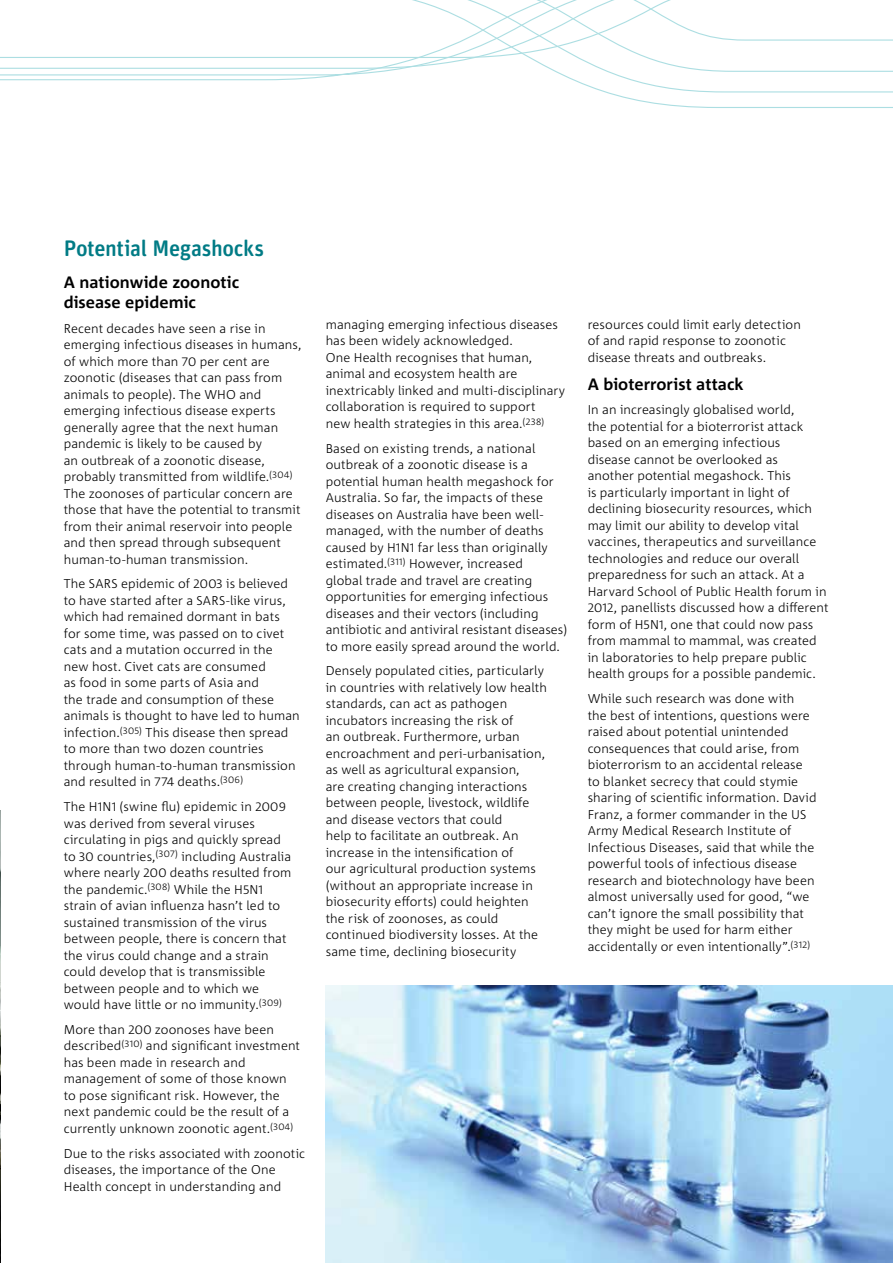
<style>
.page{position:relative;width:893px;height:1263px;background:#fff}
.page>*{position:absolute;margin:0;border:0;box-sizing:border-box;transform-origin:0 0}
._3{font:500 22.5px "Unit Rounded OT";letter-spacing:-.015em;color:#007b85}
._4{font:700 16.5px/19.5px "Corpid C1";color:#000}
.Body_Copy{font:300 12.75px/16.5px "Corpid C1";letter-spacing:.005em;color:#000}
</style>
<div class="page">
<img style="left:0;top:810px;width:1px;height:453px">
<svg style="left:575px;top:81px;width:318px;height:27px"></svg>
<svg style="left:0;top:0;width:893px;height:81px"></svg>
<img style="left:326px;top:986px;width:567px;height:277px">
<p class="_3" style="left:64px;top:234px;width:202px">Potential Megashocks</p>
<p class="_4" style="left:64px;top:272px;width:177px">A nationwide zoonotic disease epidemic</p>
<p class="Body_Copy" style="left:64px;top:319px;width:239px">Recent decades have seen a rise in emerging infectious diseases in humans, of which more than 70 per cent are zoonotic (diseases that can pass from animals to people). The WHO and emerging infectious disease experts generally agree that the next human pandemic is likely to be caused by<br>an outbreak of a zoonotic disease, probably transmitted from wildlife.<sup>(304)<br></sup>The zoonoses of particular concern are those that have the potential to transmit from their animal reservoir into people and then spread through subsequent human-to-human transmission.</p>
<p class="Body_Copy" style="left:64px;top:575px;width:237px">The SARS epidemic of 2003 is believed to have started after a SARS-like virus, which had remained dormant in bats for some time, was passed on to civet cats and a mutation occurred in the new host. Civet cats are consumed<br>as food in some parts of Asia and<br>the trade and consumption of these animals is thought to have led to human infection.<sup>(305)</sup> This disease then spread to more than two dozen countries through human-to-human transmission and resulted in 774 deaths.<sup>(306)</sup></p>
<p class="Body_Copy" style="left:64px;top:798px;width:229px">The H1N1 (swine flu) epidemic in 2009 was derived from several viruses circulating in pigs and quickly spread to 30 countries,<sup>(307)</sup> including Australia where nearly 200 deaths resulted from the pandemic.<sup>(308)</sup> While the H5N1 strain of avian influenza hasn’t led to sustained transmission of the virus between people, there is concern that the virus could change and a strain could develop that is transmissible between people and to which we would have little or no immunity.<sup>(309)</sup></p>
<p class="Body_Copy" style="left:64px;top:1021px;width:238px">More than 200 zoonoses have been described<sup>(310)</sup> and significant investment has been made in research and management of some of those known to pose significant risk. However, the next pandemic could be the result of a currently unknown zoonotic agent.<sup>(304)</sup></p>
<p class="Body_Copy" style="left:64px;top:1144px;width:243px">Due to the risks associated with zoonotic diseases, the importance of the One<br>Health concept in understanding and</p>
<p class="Body_Copy" style="left:326px;top:316px;width:241px">managing emerging infectious diseases has been widely acknowledged.<br>One Health recognises that human, animal and ecosystem health are inextricably linked and multi-disciplinary collaboration is required to support<br>new health strategies in this area.<sup>(238)</sup></p>
<p class="Body_Copy" style="left:326px;top:439px;width:243px">Based on existing trends, a national outbreak of a zoonotic disease is a potential human health megashock for Australia. So far, the impacts of these diseases on Australia have been well&shy;managed, with the number of deaths caused by H1N1 far less than originally estimated.<sup>(311)</sup> However, increased<br>global trade and travel are creating opportunities for emerging infectious diseases and their vectors (including antibiotic and antiviral resistant diseases) to more easily spread around the world.</p>
<p class="Body_Copy" style="left:326px;top:662px;width:223px">Densely populated cities, particularly in countries with relatively low health standards, can act as pathogen incubators increasing the risk of<br>an outbreak. Furthermore, urban encroachment and peri-urbanisation, as well as agricultural expansion,<br>are creating changing interactions between people, livestock, wildlife and disease vectors that could<br>help to facilitate an outbreak. An increase in the intensification of<br>our agricultural production systems (without an appropriate increase in biosecurity efforts) could heighten the risk of zoonoses, as could continued biodiversity losses. At the same time, declining biosecurity</p>
<p class="Body_Copy" style="left:588px;top:316px;width:215px">resources could limit early detection of and rapid response to zoonotic disease threats and outbreaks.</p>
<p class="_4" style="left:588px;top:374px;width:157px">A bioterrorist attack</p>
<p class="Body_Copy" style="left:588px;top:401px;width:242px">In an increasingly globalised world,<br>the potential for a bioterrorist attack based on an emerging infectious<br>disease cannot be overlooked as<br>another potential megashock. This<br>is particularly important in light of declining biosecurity resources, which may limit our ability to develop vital vaccines, therapeutics and surveillance technologies and reduce our overall preparedness for such an attack. At a Harvard School of Public Health forum in 2012, panellists discussed how a different form of H5N1, one that could now pass from mammal to mammal, was created in laboratories to help prepare public health groups for a possible pandemic.</p>
<p class="Body_Copy" style="left:588px;top:690px;width:230px">While such research was done with the best of intentions, questions were raised about potential unintended consequences that could arise, from bioterrorism to an accidental release to blanket secrecy that could stymie sharing of scientific information. David Franz, a former commander in the US Army Medical Research Institute of Infectious Diseases, said that while the powerful tools of infectious disease research and biotechnology have been almost universally used for good, “we can’t ignore the small possibility that they might be used for harm either accidentally or even intentionally”.<sup>(312)</sup></p>
</div>
